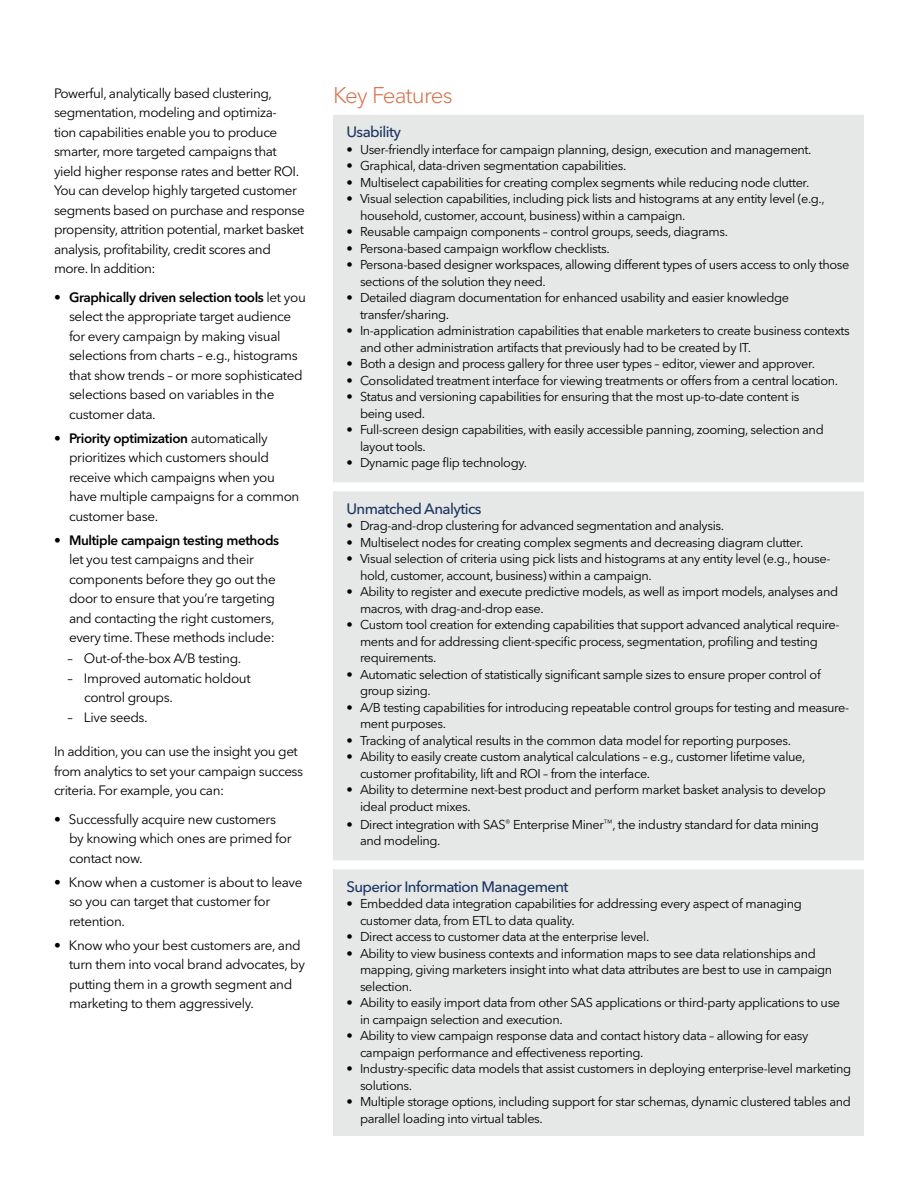
<style>
.page{position:relative;width:918px;height:1188px;background:#fff}
.page>*{position:absolute;margin:0;border:0;box-sizing:border-box;transform-origin:0 0}
.Subhead-1_Orange{font:300 22.5px "Avenir Next W1 G";letter-spacing:-.04em;color:#d66e46}
.Key_Feature_Headline{font:500 15px "Avenir Next W1 G";letter-spacing:-.04em;color:#1c3560}
.Body_Bullet{font:13.5px/19.5px "Avenir Next W1 G";letter-spacing:-.025em;color:#000}
.Body_before_bullet{font:13.5px/19.5px "Avenir Next W1 G";letter-spacing:-.035em;color:#000}
.Body_Bullet_-_Last{font:13.5px/19.5px "Avenir Next W1 G";letter-spacing:-.025em;color:#000}
.Body_Bullet_Level_2{font:13.5px/19.5px "Avenir Next W1 G";letter-spacing:-.025em;color:#000}
.Key_Feature_Bullet_L{font:12.75px/16.5px "Avenir Next W1 G";letter-spacing:-.03em;color:#000}
.s1{font-weight:600}
</style>
<div class="page">
<div style="left:333px;top:114px;width:531px;height:1021px;background:#e6e7e7"></div>
<div style="left:333px;top:106px;width:531px;height:9px;background:#fff"></div>
<div style="left:333px;top:482px;width:531px;height:9px;background:#fff"></div>
<div style="left:333px;top:860px;width:531px;height:9px;background:#fff"></div>
<p class="Body_before_bullet" style="left:54px;top:83px;width:252px">Powerful, analytically based clustering, segmentation, modeling and optimiza-<br>tion capabilities enable you to produce smarter, more targeted campaigns that yield higher response rates and better ROI.<br>You can develop highly targeted customer segments based on purchase and response propensity, attrition potential, market basket analysis, profitability, credit scores and more. In addition:</p>
<p class="Body_Bullet" style="left:69px;top:287px;width:238px;text-indent:-15px">• <span class="s1">Graphically driven selection tools</span> let you select the appropriate target audience for every campaign by making visual selections from charts – e.g., histograms that show trends – or more sophisticated selections based on variables in the customer data.</p>
<p class="Body_Bullet" style="left:69px;top:428px;width:232px;text-indent:-15px">• <span class="s1">Priority optimization</span> automatically prioritizes which customers should receive which campaigns when you have multiple campaigns for a common customer base.</p>
<p class="Body_Bullet" style="left:69px;top:530px;width:212px;text-indent:-15px">• <span class="s1">Multiple campaign testing methods </span>let you test campaigns and their components before they go out the door to ensure that you’re targeting and contacting the right customers, every time. These methods include:</p>
<p class="Body_Bullet_Level_2" style="left:68px;top:649px;width:175px">– Out-of-the-box A/B testing.</p>
<p class="Body_Bullet_Level_2" style="left:84px;top:668px;width:168px;text-indent:-16px">– Improved automatic holdout control groups.</p>
<p class="Body_Bullet_Level_2" style="left:68px;top:707px;width:82px">– Live seeds.</p>
<p class="Body_before_bullet" style="left:54px;top:742px;width:251px">In addition, you can use the insight you get from analytics to set your campaign success criteria. For example, you can:</p>
<p class="Body_Bullet" style="left:69px;top:809px;width:224px;text-indent:-15px">• Successfully acquire new customers by knowing which ones are primed for contact now.</p>
<p class="Body_Bullet" style="left:69px;top:872px;width:235px;text-indent:-15px">• Know when a customer is about to leave so you can target that customer for retention.</p>
<p class="Body_Bullet_-_Last" style="left:69px;top:935px;width:238px;text-indent:-15px">• Know who your best customers are, and turn them into vocal brand advocates, by putting them in a growth segment and marketing to them aggressively.</p>
<p class="Subhead-1_Orange" style="left:333px;top:81px;width:121px">Key Features</p>
<p class="Key_Feature_Headline" style="left:346px;top:123px;width:56px">Usability</p>
<p class="Key_Feature_Bullet_L" style="left:346px;top:141px;width:467px">• User-friendly interface for campaign planning, design, execution and management.</p>
<p class="Key_Feature_Bullet_L" style="left:346px;top:158px;width:281px">• Graphical, data-driven segmentation capabilities.</p>
<p class="Key_Feature_Bullet_L" style="left:346px;top:174px;width:465px">• Multiselect capabilities for creating complex segments while reducing node clutter.</p>
<p class="Key_Feature_Bullet_L" style="left:360px;top:191px;width:466px;text-indent:-14px">• Visual selection capabilities, including pick lists and histograms at any entity level (e.g., household, customer, account, business) within a campaign.</p>
<p class="Key_Feature_Bullet_L" style="left:346px;top:224px;width:383px">• Reusable campaign components – control groups, seeds, diagrams.</p>
<p class="Key_Feature_Bullet_L" style="left:346px;top:240px;width:265px">• Persona-based campaign workflow checklists.</p>
<p class="Key_Feature_Bullet_L" style="left:360px;top:257px;width:491px;text-indent:-14px">• Persona-based designer workspaces, allowing different types of users access to only those sections of the solution they need.</p>
<p class="Key_Feature_Bullet_L" style="left:360px;top:290px;width:431px;text-indent:-14px">• Detailed diagram documentation for enhanced usability and easier knowledge transfer/sharing.</p>
<p class="Key_Feature_Bullet_L" style="left:360px;top:323px;width:491px;text-indent:-14px">• In-application administration capabilities that enable marketers to create business contexts and other administration artifacts that previously had to be created by IT.</p>
<p class="Key_Feature_Bullet_L" style="left:346px;top:356px;width:470px">• Both a design and process gallery for three user types – editor, viewer and approver.</p>
<p class="Key_Feature_Bullet_L" style="left:346px;top:372px;width:493px">• Consolidated treatment interface for viewing treatments or offers from a central location.</p>
<p class="Key_Feature_Bullet_L" style="left:360px;top:389px;width:441px;text-indent:-14px">• Status and versioning capabilities for ensuring that the most up-to-date content is being used.</p>
<p class="Key_Feature_Bullet_L" style="left:360px;top:422px;width:465px;text-indent:-14px">• Full-screen design capabilities, with easily accessible panning, zooming, selection and layout tools.</p>
<p class="Key_Feature_Bullet_L" style="left:346px;top:455px;width:182px">• Dynamic page flip technology.</p>
<p class="Key_Feature_Headline" style="left:346px;top:500px;width:137px">Unmatched Analytics</p>
<p class="Key_Feature_Bullet_L" style="left:346px;top:518px;width:379px">• Drag-and-drop clustering for advanced segmentation and analysis.</p>
<p class="Key_Feature_Bullet_L" style="left:346px;top:534px;width:458px">• Multiselect nodes for creating complex segments and decreasing diagram clutter.</p>
<p class="Key_Feature_Bullet_L" style="left:360px;top:551px;width:472px;text-indent:-14px">• Visual selection of criteria using pick lists and histograms at any entity level (e.g., house&shy;hold, customer, account, business) within a campaign.</p>
<p class="Key_Feature_Bullet_L" style="left:360px;top:584px;width:480px;text-indent:-14px">• Ability to register and execute predictive models, as well as import models, analyses and macros, with drag-and-drop ease.</p>
<p class="Key_Feature_Bullet_L" style="left:360px;top:617px;width:481px;text-indent:-14px">• Custom tool creation for extending capabilities that support advanced analytical require&shy;ments and for addressing client-specific process, segmentation, profiling and testing requirements.</p>
<p class="Key_Feature_Bullet_L" style="left:360px;top:666px;width:462px;text-indent:-14px">• Automatic selection of statistically significant sample sizes to ensure proper control of group sizing.</p>
<p class="Key_Feature_Bullet_L" style="left:360px;top:699px;width:491px;text-indent:-14px">• A/B testing capabilities for introducing repeatable control groups for testing and measure&shy;ment purposes.</p>
<p class="Key_Feature_Bullet_L" style="left:346px;top:732px;width:446px">• Tracking of analytical results in the common data model for reporting purposes.</p>
<p class="Key_Feature_Bullet_L" style="left:360px;top:749px;width:447px;text-indent:-14px">• Ability to easily create custom analytical calculations – e.g., customer lifetime value, customer profitability, lift and ROI – from the interface.</p>
<p class="Key_Feature_Bullet_L" style="left:360px;top:782px;width:467px;text-indent:-14px">• Ability to determine next-best product and perform market basket analysis to develop ideal product mixes.</p>
<p class="Key_Feature_Bullet_L" style="left:360px;top:816px;width:460px;text-indent:-14px">• Direct integration with SAS<sup>®</sup> Enterprise Miner<sup>™</sup>, the industry standard for data mining and modeling.</p>
<p class="Key_Feature_Headline" style="left:346px;top:878px;width:224px">Superior Information Management</p>
<p class="Key_Feature_Bullet_L" style="left:360px;top:896px;width:443px;text-indent:-14px">• Embedded data integration capabilities for addressing every aspect of managing customer data, from ETL to data quality.</p>
<p class="Key_Feature_Bullet_L" style="left:346px;top:929px;width:304px">• Direct access to customer data at the enterprise level.</p>
<p class="Key_Feature_Bullet_L" style="left:360px;top:945px;width:474px;text-indent:-14px">• Ability to view business contexts and information maps to see data relationships and mapping, giving marketers insight into what data attributes are best to use in campaign selection.</p>
<p class="Key_Feature_Bullet_L" style="left:360px;top:995px;width:482px;text-indent:-14px">• Ability to easily import data from other SAS applications or third-party applications to use in campaign selection and execution.</p>
<p class="Key_Feature_Bullet_L" style="left:360px;top:1028px;width:450px;text-indent:-14px">• Ability to view campaign response data and contact history data – allowing for easy campaign performance and effectiveness reporting.</p>
<p class="Key_Feature_Bullet_L" style="left:360px;top:1061px;width:493px;text-indent:-14px">• Industry-specific data models that assist customers in deploying enterprise-level marketing solutions.</p>
<p class="Key_Feature_Bullet_L" style="left:360px;top:1094px;width:492px;text-indent:-14px">• Multiple storage options, including support for star schemas, dynamic clustered tables and parallel loading into virtual tables.</p>
</div>
